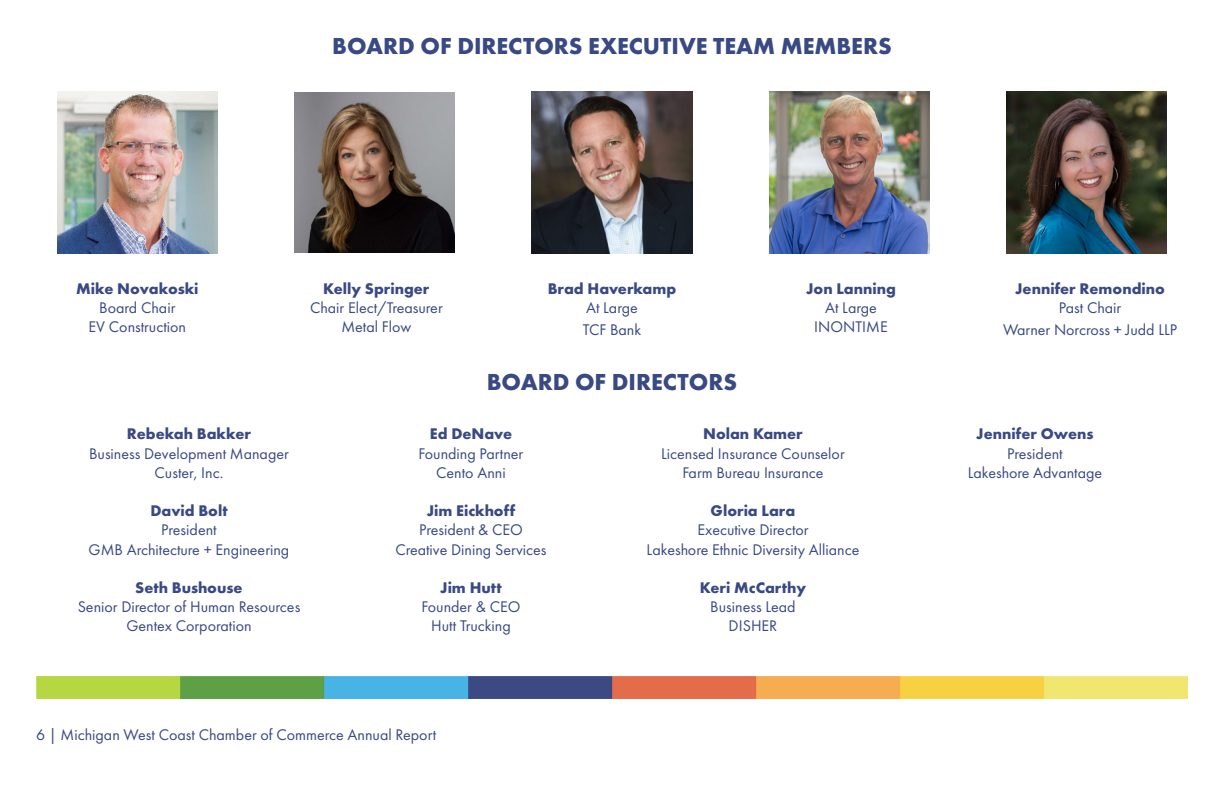
<style>
.page{position:relative;width:1224px;height:792px;background:#fff}
.page>*{position:absolute;margin:0;border:0;box-sizing:border-box;transform-origin:0 0}
.t1{font:700 24px "Futura PT";color:#384984}
.t2{font:16px "Futura PT";color:#384984}
.t3{font:700 16px "Futura PT";color:#384984}
</style>
<div class="page">
<img style="left:36px;top:676px;width:1152px;height:23px">
<img style="left:295px;top:93px;width:160px;height:160px">
<img style="left:532px;top:91px;width:160px;height:163px">
<img style="left:1007px;top:91px;width:160px;height:163px">
<img style="left:769px;top:91px;width:160px;height:163px">
<img style="left:57px;top:91px;width:160px;height:163px">
<p class="t1" style="left:332px;top:31px;width:561px">BOARD OF DIRECTORS EXECUTIVE TEAM MEMBERS</p>
<p class="t3" style="left:76px;top:278px;width:124px">Mike Novakoski</p>
<p class="t2" style="left:99px;top:298px;width:78px">Board Chair</p>
<p class="t2" style="left:89px;top:317px;width:99px">EV Construction</p>
<p class="t3" style="left:323px;top:278px;width:108px">Kelly Springer</p>
<p class="t2" style="left:310px;top:298px;width:134px">Chair Elect/Treasurer</p>
<p class="t2" style="left:341px;top:317px;width:71px">Metal Flow</p>
<p class="t3" style="left:548px;top:278px;width:130px">Brad Haverkamp</p>
<p class="t2" style="left:586px;top:298px;width:53px">At Large</p>
<p class="t2" style="left:583px;top:320px;width:60px">TCF Bank</p>
<p class="t3" style="left:806px;top:278px;width:91px">Jon Lanning</p>
<p class="t2" style="left:825px;top:298px;width:53px">At Large</p>
<p class="t2" style="left:814px;top:317px;width:75px">INONTIME</p>
<p class="t3" style="left:127px;top:424px;width:126px">Rebekah Bakker</p>
<p class="t2" style="left:89px;top:444px;width:201px">Business Development Manager</p>
<p class="t2" style="left:155px;top:463px;width:70px">Custer, Inc.</p>
<p class="t3" style="left:150px;top:500px;width:79px">David Bolt</p>
<p class="t2" style="left:161px;top:521px;width:57px">President</p>
<p class="t2" style="left:89px;top:540px;width:202px">GMB Architecture + Engineering</p>
<p class="t3" style="left:135px;top:577px;width:109px">Seth Bushouse</p>
<p class="t2" style="left:78px;top:597px;width:224px">Senior Director of Human Resources</p>
<p class="t2" style="left:126px;top:617px;width:127px">Gentex Corporation</p>
<p class="t1" style="left:487px;top:367px;width:252px">BOARD OF DIRECTORS</p>
<p class="t3" style="left:430px;top:424px;width:84px">Ed DeNave</p>
<p class="t2" style="left:419px;top:444px;width:106px">Founding Partner</p>
<p class="t2" style="left:436px;top:463px;width:71px">Cento Anni</p>
<p class="t3" style="left:427px;top:500px;width:90px">Jim Eickhoff</p>
<p class="t2" style="left:419px;top:521px;width:105px">President &amp; CEO</p>
<p class="t2" style="left:395px;top:540px;width:153px">Creative Dining Services</p>
<p class="t3" style="left:440px;top:577px;width:63px">Jim Hutt</p>
<p class="t2" style="left:422px;top:597px;width:100px">Founder &amp; CEO</p>
<p class="t2" style="left:431px;top:617px;width:81px">Hutt Trucking</p>
<p class="t3" style="left:703px;top:424px;width:101px">Nolan Kamer</p>
<p class="t2" style="left:661px;top:444px;width:185px">Licensed Insurance Counselor</p>
<p class="t2" style="left:682px;top:463px;width:143px">Farm Bureau Insurance</p>
<p class="t3" style="left:711px;top:500px;width:86px">Gloria Lara</p>
<p class="t2" style="left:697px;top:521px;width:113px">Executive Director</p>
<p class="t2" style="left:647px;top:540px;width:214px">Lakeshore Ethnic Diversity Alliance</p>
<p class="t3" style="left:700px;top:577px;width:108px">Keri McCarthy</p>
<p class="t2" style="left:710px;top:597px;width:87px">Business Lead</p>
<p class="t2" style="left:729px;top:617px;width:50px">DISHER</p>
<p class="t2" style="left:36px;top:726px;width:402px">6 | Michigan West Coast Chamber of Commerce Annual Report</p>
<p class="t3" style="left:1015px;top:278px;width:151px">Jennifer Remondino</p>
<p class="t2" style="left:1059px;top:298px;width:64px">Past Chair</p>
<p class="t2" style="left:1003px;top:320px;width:176px">Warner Norcross + Judd LLP</p>
<p class="t3" style="left:976px;top:424px;width:119px">Jennifer Owens</p>
<p class="t2" style="left:1007px;top:444px;width:57px">President</p>
<p class="t2" style="left:968px;top:463px;width:136px">Lakeshore Advantage</p>
</div>
